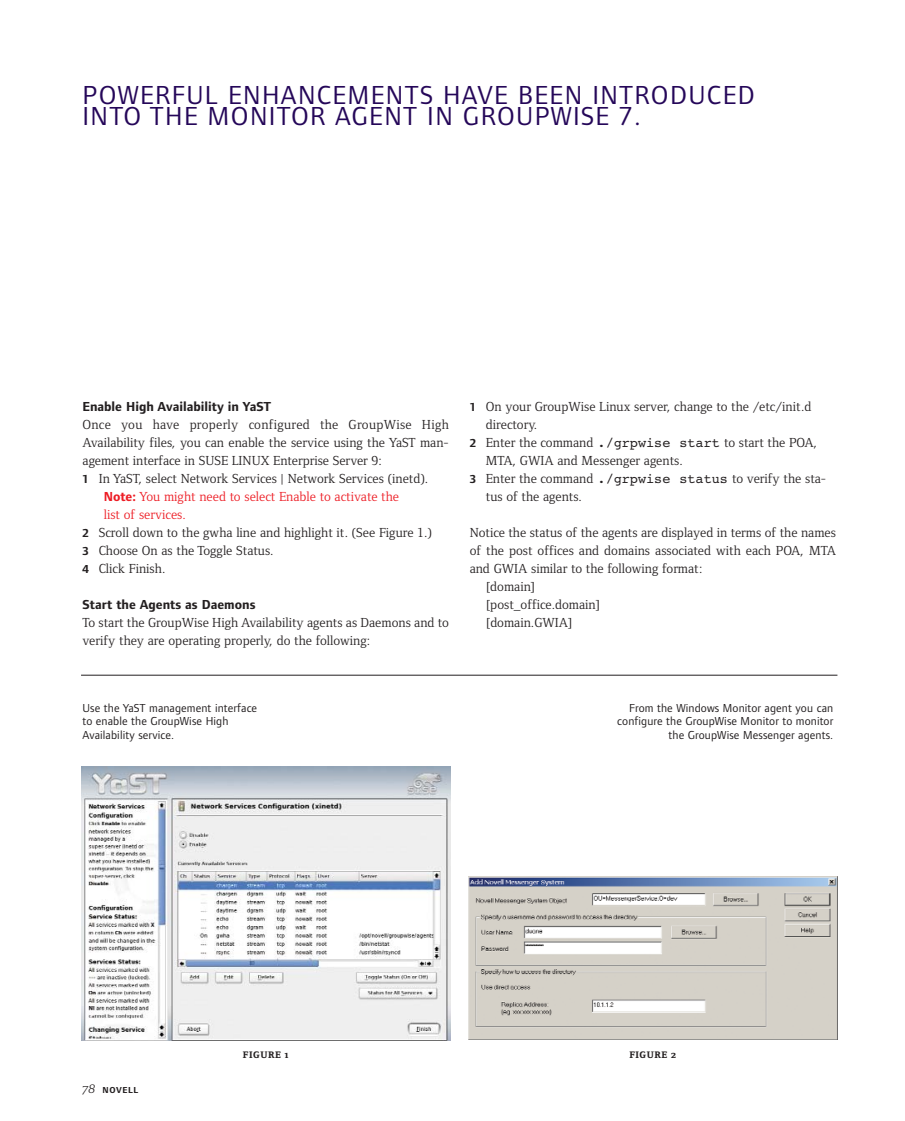
<style>
.page{position:relative;width:905px;height:1121px;background:#fff}
.page>*{position:absolute;margin:0;border:0;box-sizing:border-box;transform-origin:0 0}
.t1{font:27px/21px "Foundry Form Sans";letter-spacing:.05em;color:#250759}
.t2{font:13.5px/18px "Foundry Form Serif";color:#231f20}
.t3{font:13.5px "Foundry Form Serif";color:#ed1c24}
.t4{font:700 13.5px "Foundry Form Sans";color:#231f20}
.t5{font:13.5px "Foundry Form Serif";letter-spacing:.02em;color:#231f20}
.t6{font:12px/13.5px "Foundry Form Sans";letter-spacing:.01em;color:#231f20}
.t7{font:9.75px "Foundry Form Serif Extra Bold SC";letter-spacing:.055em;color:#231f20}
.t8{font:700 9px "Foundry Form Sans";letter-spacing:.07em;color:#231f20}
.s1{font-family:"Foundry Form Sans";font-weight:700;font-size:12px}
.s2{font-family:"Foundry Form Sans";font-weight:700}
.s3{font-family:"Courier"}
.s4{font-family:"Foundry Form Serif Italic OSF";font-weight:400;font-size:13.5px}
</style>
<div class="page">
<img style="left:81px;top:766px;width:369px;height:274px">
<img style="left:468px;top:876px;width:369px;height:163px">
<hr style="left:81px;top:675px;width:756px;height:1px;background:#231f20">
<h1 class="t1" style="left:83px;top:86px;width:673px">POWERFUL ENHANCEMENTS HAVE BEEN INTRODUCED<br>INTO THE MONITOR AGENT IN GROUPWISE 7.</h1>
<p class="t4" style="left:82px;top:401px;width:190px">Enable High Availability in YaST</p>
<p class="t5" style="left:82px;top:419px;width:368px">Once you have properly configured the GroupWise High</p>
<p class="t2" style="left:82px;top:434px;width:368px">Availability files, you can enable the service using the YaST man-</p>
<p class="t2" style="left:82px;top:452px;width:301px">agement interface in SUSE LINUX Enterprise Server 9:</p>
<p class="t2" style="left:82px;top:470px;width:347px"><span class="s1">1</span> In YaST, select Network Services | Network Services (inetd).</p>
<p class="t3" style="left:104px;top:491px;width:297px"><span class="s2">Note:</span> You might need to select Enable to activate the</p>
<p class="t3" style="left:104px;top:509px;width:84px">list of services.</p>
<p class="t2" style="left:82px;top:524px;width:351px"><span class="s1">2</span> Scroll down to the gwha line and highlight it. (See Figure 1.)</p>
<p class="t2" style="left:82px;top:542px;width:193px"><span class="s1">3</span> Choose On as the Toggle Status.</p>
<p class="t2" style="left:82px;top:560px;width:84px"><span class="s1">4</span> Click Finish.</p>
<p class="t4" style="left:83px;top:599px;width:174px">Start the Agents as Daemons</p>
<p class="t2" style="left:83px;top:614px;width:368px">To start the GroupWise High Availability agents as Daemons and to verify they are operating properly, do the following:</p>
<p class="t2" style="left:469px;top:398px;width:343px"><span class="s1">1</span> On your GroupWise Linux server, change to the /etc/init.d</p>
<p class="t2" style="left:486px;top:416px;width:53px">directory.</p>
<p class="t2" style="left:469px;top:434px;width:349px"><span class="s1">2</span> Enter the command <span class="s3">./grpwise start</span> to start the POA,</p>
<p class="t2" style="left:486px;top:452px;width:198px">MTA, GWIA and Messenger agents.</p>
<p class="t2" style="left:469px;top:470px;width:358px"><span class="s1">3</span> Enter the command <span class="s3">./grpwise status</span> to verify the sta-</p>
<p class="t2" style="left:486px;top:488px;width:98px">tus of the agents.</p>
<p class="t2" style="left:469px;top:524px;width:368px">Notice the status of the agents are displayed in terms of the names</p>
<p class="t2" style="left:469px;top:542px;width:368px">of the post offices and domains associated with each POA, MTA</p>
<p class="t2" style="left:469px;top:560px;width:234px">and GWIA similar to the following format:</p>
<p class="t2" style="left:486px;top:578px;width:51px">[domain]</p>
<p class="t2" style="left:486px;top:596px;width:116px">[post_office.domain]</p>
<p class="t2" style="left:486px;top:614px;width:88px">[domain.GWIA]</p>
<p class="t6" style="left:82px;top:702px;width:176px">Use the YaST management interface to enable the GroupWise High<br>Availability service.</p>
<p class="t6" style="left:617px;top:702px;width:217px;text-align:right">From the Windows Monitor agent you can configure the GroupWise Monitor to monitor the GroupWise Messenger agents.</p>
<p class="t8" style="left:82px;top:1086px;width:57px"><span class="s4">78</span> NOVELL</p>
<p class="t7" style="left:243px;top:1048px;width:47px">FIGURE 1</p>
<p class="t7" style="left:629px;top:1048px;width:48px">FIGURE 2</p>
</div>
